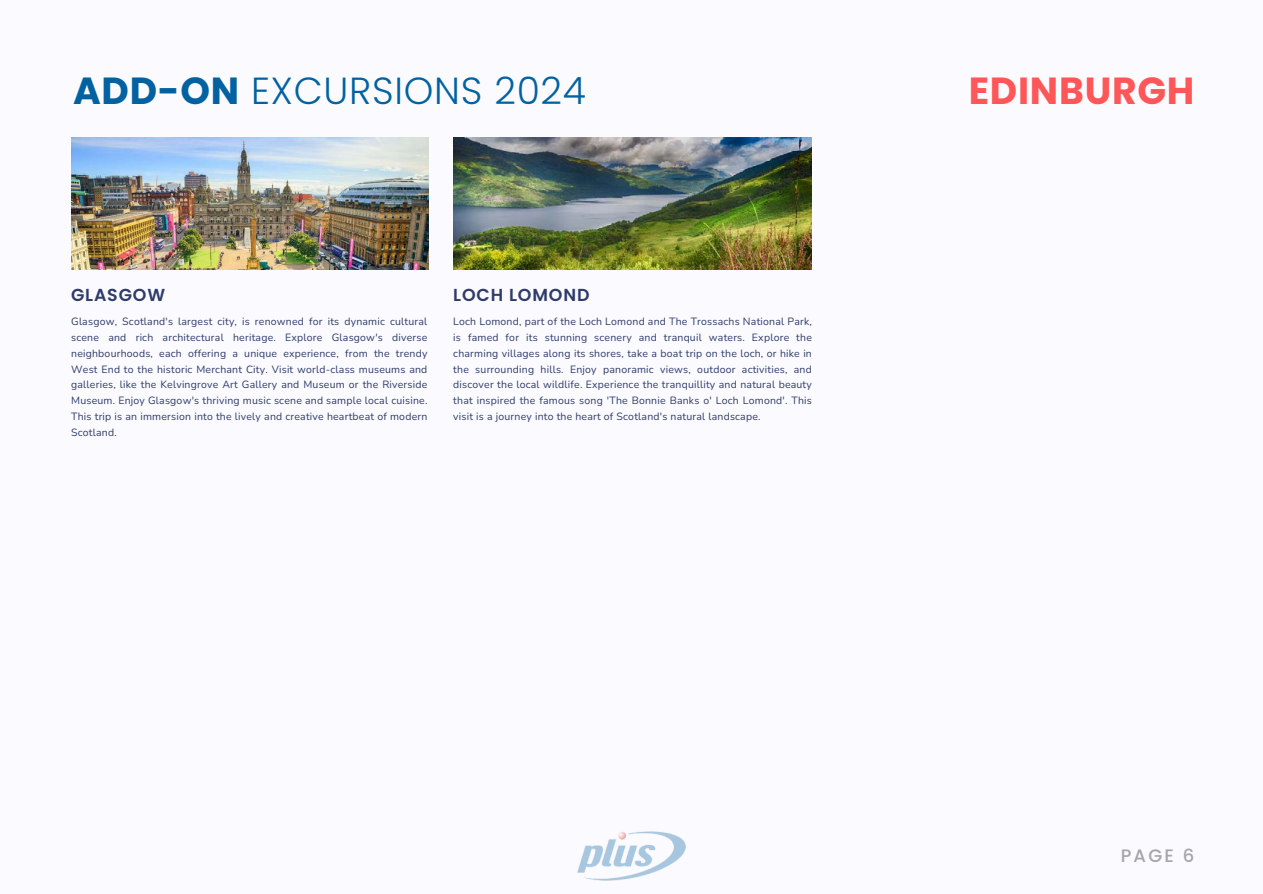
<style>
.page{position:relative;width:1263px;height:894px;background:#fff}
.page>*{position:absolute;margin:0;border:0;box-sizing:border-box;transform-origin:0 0}
.t1{font:300 37.65px "Poppins";letter-spacing:.02em;color:#0262a1}
.t2{font:700 37.65px "Poppins";letter-spacing:.02em;color:#ff5757}
.t3{font:500 18px "Poppins";color:#a6a6a6}
.t4{font:600 17.4px "Poppins";letter-spacing:.05em;color:#2f3b69}
.t5{font:10.5px/15.8px "Nunito";letter-spacing:.02em;color:#2f3b69;text-align:justify}
.s1{font-weight:700}
</style>
<div class="page">
<div style="left:0;top:0;width:1263px;height:893px;background:#fafaff"></div>
<img style="left:577px;top:831px;width:108px;height:50px">
<img style="left:71px;top:138px;width:358px;height:131px">
<img style="left:453px;top:138px;width:359px;height:131px">
<p class="t1" style="left:73px;top:64px;width:514px"><span class="s1">ADD-ON</span> EXCURSIONS 2024</p>
<p class="t2" style="left:969px;top:64px;width:227px">EDINBURGH</p>
<p class="t4" style="left:71px;top:282px;width:96px">GLASGOW</p>
<p class="t5" style="left:71px;top:314px;width:358px">Glasgow, Scotland's largest city, is renowned for its dynamic cultural scene and rich architectural heritage. Explore Glasgow's diverse neighbourhoods, each offering a unique experience, from the trendy West End to the historic Merchant City. Visit world-class museums and galleries, like the Kelvingrove Art Gallery and Museum or the Riverside Museum. Enjoy Glasgow's thriving music scene and sample local cuisine.<br>This trip is an immersion into the lively and creative heartbeat of modern Scotland.</p>
<p class="t4" style="left:453px;top:282px;width:138px">LOCH LOMOND</p>
<p class="t5" style="left:453px;top:314px;width:360px">Loch Lomond, part of the Loch Lomond and The Trossachs National Park, is famed for its stunning scenery and tranquil waters. Explore the charming villages along its shores, take a boat trip on the loch, or hike in the surrounding hills. Enjoy panoramic views, outdoor activities, and discover the local wildlife. Experience the tranquillity and natural beauty that inspired the famous song 'The Bonnie Banks o' Loch Lomond'. This visit is a journey into the heart of Scotland's natural landscape.</p>
<p class="t3" style="left:1121px;top:843px;width:75px">PAGE 6</p>
</div>
